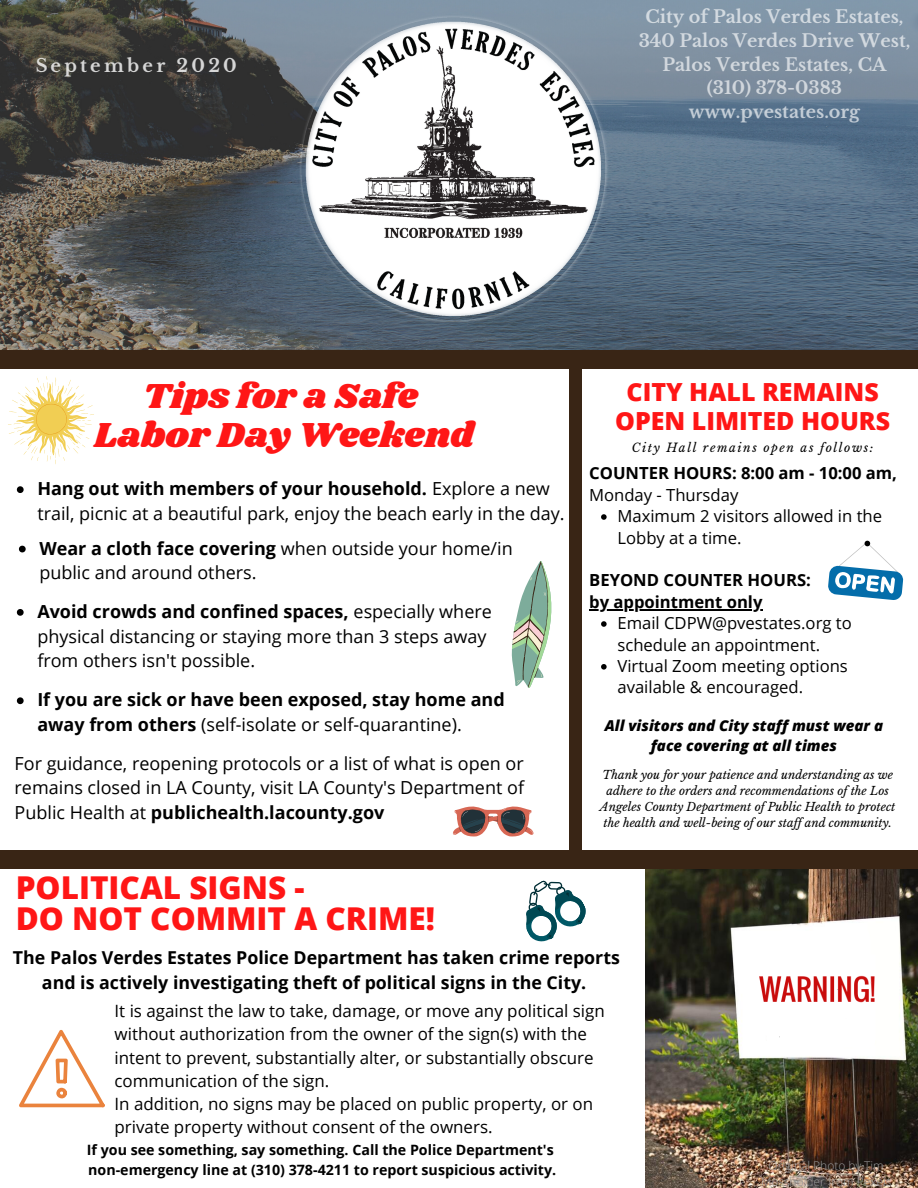
<style>
.page{position:relative;width:918px;height:1188px;background:#fff}
.page>*{position:absolute;margin:0;border:0;box-sizing:border-box;transform-origin:0 0}
.t1{font:36px/39px "Shrikhand";color:#ff1616;text-align:center}
.t2{font:800 31.5px/31.8px "Open Sans";color:#ff1616}
.t3{font:800 24.9px/28.7px "Open Sans";color:#ff1616;text-align:center}
.t4{font:18px/24.8px "Open Sans";color:#000}
.t5{font:700 18px/24.8px "Open Sans";color:#000}
.t6{font:700 18px "Libre Baskerville";letter-spacing:.18em;color:#fff}
.t7{font:700 17.85px/24.6px "Open Sans";color:#000;text-align:center}
.t8{font:700 17.55px/23.9px "Libre Baskerville";color:#fff;text-align:center}
.t9{font:16.95px/23.2px "Open Sans";color:#000}
.t10{font:16.65px/21.5px "Open Sans";color:#000}
.t11{font:700 16.65px/21.5px "Open Sans";color:#000}
.t12{font:italic 800 15px/20.7px "Open Sans";color:#000;text-align:center}
.t13{font:700 14.25px/19.8px "Open Sans";color:#000}
.t14{font:300 12px/15.8px "Open Sans";color:#999;text-align:center}
.t15{font:italic 12px "Libre Baskerville";letter-spacing:.13em;color:#000}
.t16{font:italic 11.7px/16.4px "Libre Baskerville";color:#000;text-align:center}
.s1{font-weight:700}
.s2{font-weight:400}
</style>
<div class="page">
<div style="left:569px;top:188px;width:13px;height:672px;background:#392515"></div>
<img style="left:0;top:0;width:918px;height:351px">
<img style="left:646px;top:869px;width:272px;height:319px">
<img style="left:298px;top:13px;width:312px;height:312px">
<div style="left:0;top:850px;width:918px;height:18px;background:#392515"></div>
<div style="left:0;top:351px;width:918px;height:18px;background:#392515"></div>
<svg style="left:19px;top:1030px;width:86px;height:78px"></svg>
<svg style="left:453px;top:806px;width:81px;height:30px"></svg>
<svg style="left:512px;top:561px;width:40px;height:126px"></svg>
<svg style="left:8px;top:376px;width:86px;height:88px"></svg>
<svg style="left:601px;top:514px;width:6px;height:6px"></svg>
<svg style="left:601px;top:621px;width:6px;height:6px"></svg>
<svg style="left:601px;top:664px;width:6px;height:6px"></svg>
<hr style="left:589px;top:609px;width:174px;height:2px;background:#000">
<svg style="left:828px;top:541px;width:76px;height:59px"></svg>
<svg style="left:526px;top:880px;width:60px;height:62px"></svg>
<svg style="left:17px;top:486px;width:7px;height:7px"></svg>
<svg style="left:19px;top:546px;width:7px;height:6px"></svg>
<svg style="left:17px;top:609px;width:7px;height:7px"></svg>
<svg style="left:17px;top:697px;width:7px;height:7px"></svg>
<p class="t6" style="left:35px;top:54px;width:203px">September 2020</p>
<p class="t8" style="left:639px;top:5px;width:273px">City of Palos Verdes Estates,<br>340 Palos Verdes Drive West,<br>Palos Verdes Estates, CA (310) 378-0383 www.pvestates.org</p>
<h1 class="t1" style="left:94px;top:378px;width:381px">Tips for a Safe<br>Labor Day Weekend</h1>
<p class="t4" style="left:37px;top:476px;width:529px"><span class="s1">Hang out with members of your household.</span> Explore a new trail, picnic at a beautiful park, enjoy the beach early in the day.</p>
<p class="t4" style="left:39px;top:535px;width:475px"><span class="s1">Wear a cloth face covering</span> when outside your home/in public and around others.</p>
<p class="t4" style="left:37px;top:599px;width:456px"><span class="s1">Avoid crowds and confined spaces,</span> especially where physical distancing or staying more than 3 steps away from others isn't possible.</p>
<p class="t5" style="left:37px;top:687px;width:469px">If you are sick or have been exposed, stay home and away from others <span class="s2">(self-isolate or self-quarantine).</span></p>
<p class="t4" style="left:15px;top:750px;width:511px;text-align:justify">For guidance, reopening protocols or a list of what is open or remains closed in LA County, visit LA County's Department of Public Health at <span class="s1">publichealth.lacounty.gov</span></p>
<h2 class="t2" style="left:16px;top:870px;width:421px">POLITICAL SIGNS -<br>DO NOT COMMIT A CRIME!</h2>
<h3 class="t3" style="left:615px;top:377px;width:277px">CITY HALL REMAINS<br>OPEN LIMITED HOURS</h3>
<p class="t15" style="left:632px;top:441px;width:243px">City Hall remains open as follows:</p>
<p class="t11" style="left:589px;top:462px;width:309px">COUNTER HOURS: 8:00 am - 10:00 am,</p>
<p class="t10" style="left:589px;top:484px;width:151px">Monday - Thursday</p>
<p class="t10" style="left:617px;top:505px;width:266px">Maximum 2 visitors allowed in the<br>Lobby at a time.</p>
<p class="t11" style="left:589px;top:569px;width:223px">BEYOND COUNTER HOURS: by appointment only</p>
<p class="t10" style="left:617px;top:612px;width:236px">Email CDPW@pvestates.org to schedule an appointment.<br>Virtual Zoom meeting options available &amp; encouraged.</p>
<p class="t12" style="left:605px;top:714px;width:280px">All visitors and City staff must wear a face covering at all times</p>
<p class="t16" style="left:600px;top:766px;width:297px">Thank you for your patience and understanding as we adhere to the orders and recommendations of the Los Angeles County Department of Public Health to protect the health and well-being of our staf and community.</p>
<p class="t7" style="left:13px;top:945px;width:608px">The Palos Verdes Estates Police Department has taken crime reports and is actively investigating theft of political signs in the City.</p>
<p class="t9" style="left:115px;top:999px;width:492px">It is against the law to take, damage, or move any political sign without authorization from the owner of the sign(s) with the intent to prevent, substantially alter, or substantially obscure communication of the sign.<br>In addition, no signs may be placed on public property, or on private property without consent of the owners.</p>
<p class="t13" style="left:87px;top:1139px;width:471px">If you see something, say something. Call the Police Department's non-emergency line at (310) 378-4211 to report suspicious activity.</p>
<p class="t14" style="left:761px;top:1158px;width:132px">Original Photo by Tim<br>Mossholder from Pexels</p>
</div>
